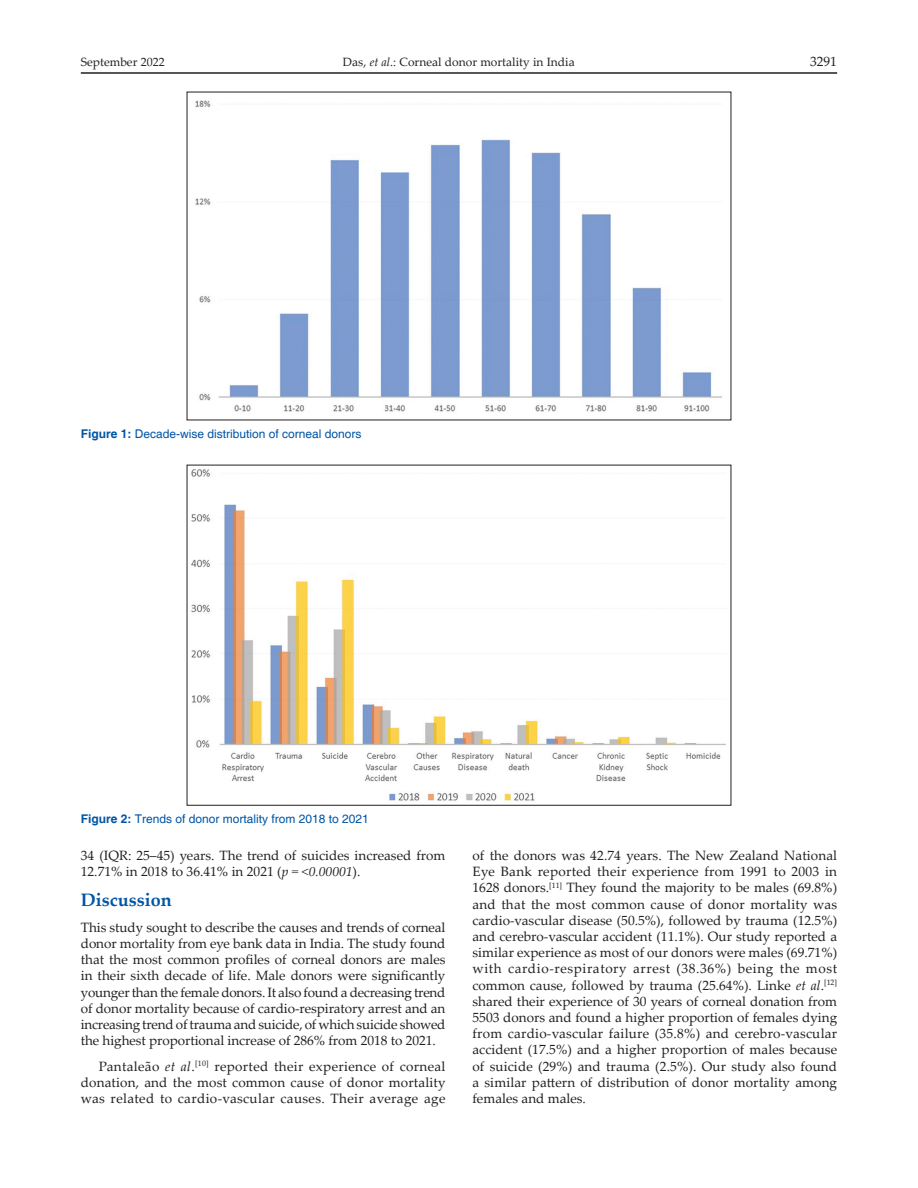
<style>
.page{position:relative;width:918px;height:1188px;background:#fff}
.page>*{position:absolute;margin:0;border:0;box-sizing:border-box;transform-origin:0 0}
.t1{font:700 18px "Palatino Linotype";color:#0155a5}
.TX{font:13.5px/16.2px "Palatino Linotype";letter-spacing:.005em;color:#231f20;text-align:justify}
.TXFL{font:13.5px/16.2px "Palatino Linotype";letter-spacing:-.005em;color:#231f20;text-align:justify}
.RH_1{font:13.5px "Palatino Linotype";color:#231f20}
.FGC{font:12px "Helvetica";color:#0155a5}
.RH_1-2{font:12px "Palatino Linotype";color:#231f20}
.s1{font-style:italic}
.s2{font-weight:700}
</style>
<div class="page">
<hr style="left:81px;top:72px;width:756px;height:2px;background:#231f20">
<img style="left:191px;top:469px;width:535px;height:332px">
<img style="left:195px;top:100px;width:527px;height:312px">
<p class="RH_1-2" style="left:81px;top:54px;width:85px">September 2022</p>
<p class="RH_1-2" style="left:343px;top:54px;width:233px">Das, <span class="s1">et al</span>.: Corneal donor mortality in India</p>
<p class="RH_1" style="left:810px;top:52px;width:28px">3291</p>
<p class="FGC" style="left:81px;top:427px;width:282px"><span class="s2">Figure 1:</span> Decade‑wise distribution of corneal donors</p>
<p class="FGC" style="left:81px;top:812px;width:290px"><span class="s2">Figure 2:</span> Trends of donor mortality from 2018 to 2021</p>
<p class="TX" style="left:81px;top:847px;width:366px">34 (IQR: 25–45) years. The trend of suicides increased from<br>12.71% in 2018 to 36.41% in 2021 (<span class="s1">p = &lt;0.00001</span>).</p>
<h1 class="t1" style="left:81px;top:887px;width:92px">Discussion</h1>
<p class="TXFL" style="left:81px;top:918px;width:366px">This study sought to describe the causes and trends of corneal donor mortality from eye bank data in India. The study found that the most common profiles of corneal donors are males in their sixth decade of life. Male donors were significantly younger than the female donors. It also found a decreasing trend of donor mortality because of cardio‑respiratory arrest and an increasing trend of trauma and suicide, of which suicide showed the highest proportional increase of 286% from 2018 to 2021.</p>
<p class="TX" style="left:81px;top:1057px;width:366px;text-indent:18px">Pantaleão <span class="s1">et al</span>.<sup>[10]</sup> reported their experience of corneal donation, and the most common cause of donor mortality was related to cardio‑vascular causes. Their average age</p>
<p class="TX" style="left:472px;top:847px;width:366px">of the donors was 42.74 years. The New Zealand National Eye Bank reported their experience from 1991 to 2003 in 1628 donors.<sup>[11]</sup> They found the majority to be males (69.8%) and that the most common cause of donor mortality was cardio‑vascular disease (50.5%), followed by trauma (12.5%) and cerebro‑vascular accident (11.1%). Our study reported a similar experience as most of our donors were males (69.71%) with cardio‑respiratory arrest (38.36%) being the most common cause, followed by trauma (25.64%). Linke <span class="s1">et al</span>.<sup>[12] </sup>shared their experience of 30 years of corneal donation from 5503 donors and found a higher proportion of females dying from cardio‑vascular failure (35.8%) and cerebro‑vascular accident (17.5%) and a higher proportion of males because of suicide (29%) and trauma (2.5%). Our study also found a similar pattern of distribution of donor mortality among females and males.</p>
</div>
